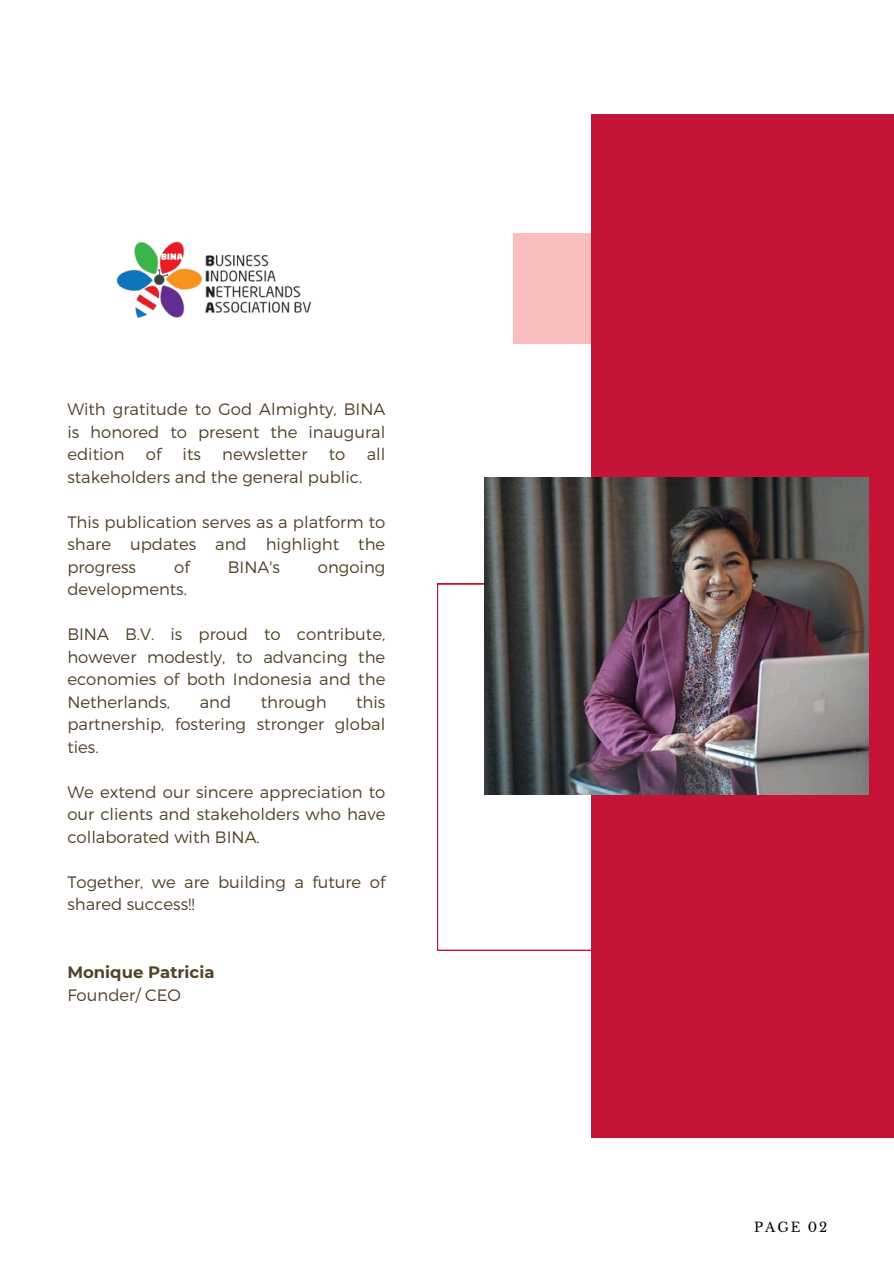
<style>
.page{position:relative;width:894px;height:1264px;background:#fff}
.page>*{position:absolute;margin:0;border:0;box-sizing:border-box;transform-origin:0 0}
.t1{font:300 16.5px/22.5px "Montserrat";color:#52422a;text-align:justify}
.t2{font:700 16.5px/23.7px "Montserrat";color:#52422a}
.t3{font:13.2px "Libre Baskerville";letter-spacing:.14em;color:#000}
.s1{font-weight:300}
</style>
<div class="page">
<div style="left:512px;top:233px;width:221px;height:110px;background:#fabdbd"></div>
<div style="left:591px;top:115px;width:302px;height:1023px;background:#c51436"></div>
<svg style="left:437px;top:583px;width:366px;height:367px"></svg>
<img style="left:484px;top:477px;width:384px;height:317px">
<img style="left:116px;top:241px;width:196px;height:77px">
<p class="t1" style="left:67px;top:397px;width:319px">With gratitude to God Almighty, BINA is honored to present the inaugural edition</p>
<p class="t1" style="left:146px;top:442px;width:17px">of</p>
<p class="t1" style="left:182px;top:442px;width:20px">its</p>
<p class="t1" style="left:222px;top:442px;width:87px">newsletter</p>
<p class="t1" style="left:328px;top:442px;width:18px">to</p>
<p class="t1" style="left:366px;top:442px;width:20px">all</p>
<p class="t1" style="left:67px;top:464px;width:296px">stakeholders and the general public.</p>
<h1 class="t1" style="left:67px;top:509px;width:319px">This publication serves as a platform to share updates and highlight the progress</h1>
<h1 class="t1" style="left:174px;top:554px;width:17px">of</h1>
<h1 class="t1" style="left:228px;top:554px;width:54px">BINA's</h1>
<h1 class="t1" style="left:318px;top:554px;width:69px">ongoing</h1>
<h1 class="t1" style="left:67px;top:577px;width:121px">developments.</h1>
<h1 class="t1" style="left:67px;top:622px;width:319px">BINA B.V. is proud to contribute, however modestly, to advancing the economies of both Indonesia and the Netherlands,</h1>
<h1 class="t1" style="left:67px;top:689px;width:319px;text-indent:289px">this partnership, fostering stronger global ties.</h1>
<h1 class="t1" style="left:67px;top:779px;width:319px">We extend our sincere appreciation to our clients and stakeholders who have collaborated with BINA.</h1>
<h1 class="t1" style="left:67px;top:869px;width:319px">Together, we are building a future of shared success!!</h1>
<h1 class="t1" style="left:200px;top:689px;width:33px">and</h1>
<h1 class="t1" style="left:261px;top:689px;width:67px">through</h1>
<h1 class="t2" style="left:67px;top:960px;width:149px">Monique Patricia<br><span class="s1">Founder/ CEO</span></h1>
<h1 class="t3" style="left:754px;top:1218px;width:74px">PAGE 02</h1>
</div>
